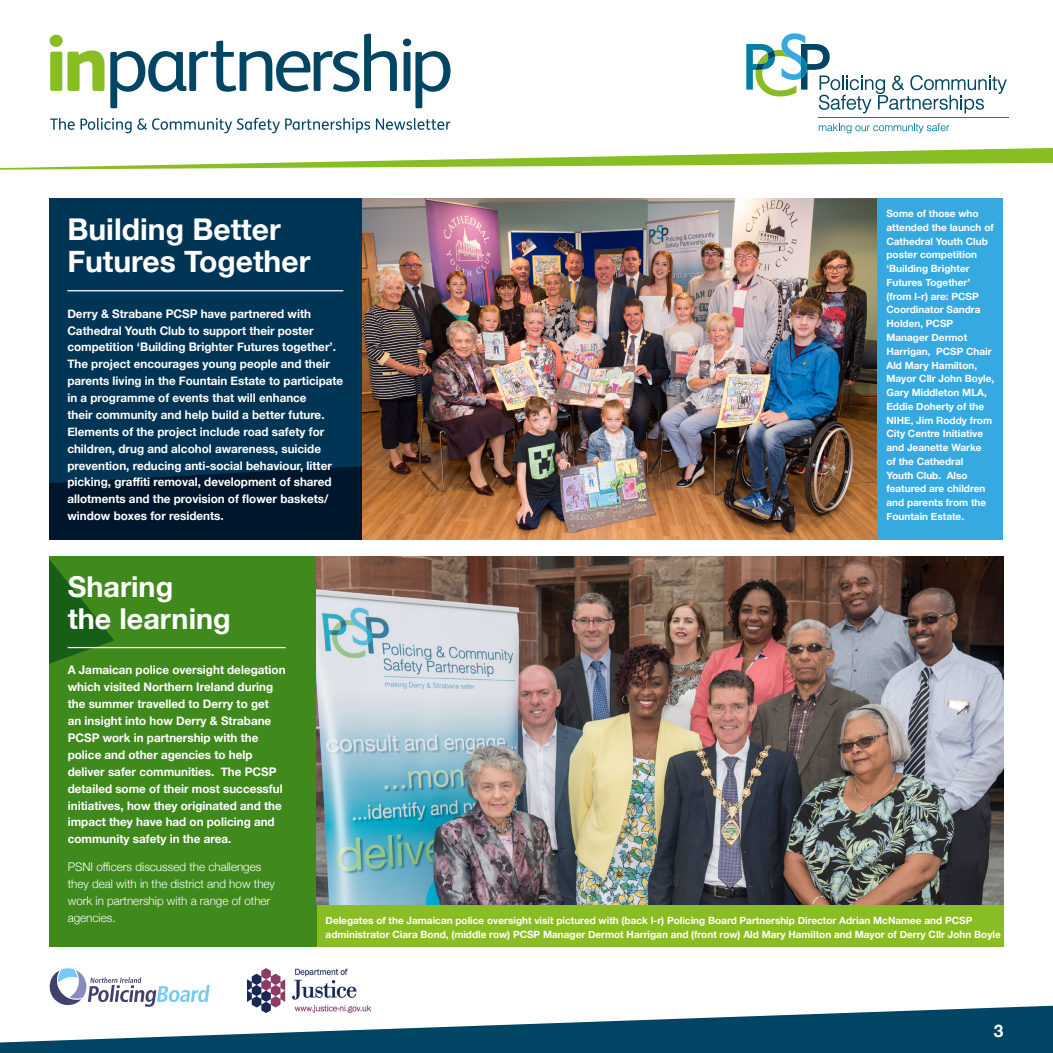
<style>
.page{position:relative;width:1053px;height:1053px;background:#fff}
.page>*{position:absolute;margin:0;border:0;box-sizing:border-box;transform-origin:0 0}
._3_0_Header{font:700 30px/32.5px "Helvetica Neue";color:#fff}
._3_0_Header-2{font:700 28.75px/32.5px "Helvetica Neue";color:#fff}
.t1{font:700 17.38px "Helvetica Neue";color:#fff}
._1_0_Body{font:700 11.88px/16.9px "Helvetica Neue";color:#fff}
._1_0_Body-2{font:300 11.88px/16.9px "Helvetica Neue";color:#fff}
._4_0_Caption{font:700 10px/13.8px "Helvetica Neue";color:#fff}
</style>
<div class="page">
<svg style="left:0;top:1005px;width:1052px;height:47px;fill:#004563"></svg>
<svg style="left:7px;top:33px;width:1045px;height:135px"></svg>
<svg style="left:818px;top:123px;width:131px;height:10px"></svg>
<hr style="left:818px;top:117px;width:190px;height:1px;background:#007fa5">
<svg style="left:746px;top:33px;width:260px;height:80px"></svg>
<svg style="left:50px;top:35px;width:54px;height:56px"></svg>
<svg style="left:110px;top:34px;width:287px;height:74px"></svg>
<svg style="left:403px;top:39px;width:47px;height:69px"></svg>
<svg style="left:50px;top:118px;width:320px;height:15px"></svg>
<svg style="left:376px;top:118px;width:74px;height:12px"></svg>
<svg style="left:49px;top:968px;width:161px;height:38px"></svg>
<img style="left:248px;top:968px;width:122px;height:44px">
<div style="left:50px;top:556px;width:267px;height:390px;background:#408a1d"></div>
<svg style="left:50px;top:556px;width:64px;height:289px;background:#38811b"></svg>
<svg style="left:50px;top:198px;width:313px;height:341px;background:#002f4d"></svg>
<hr style="left:67px;top:290px;width:276px;height:1px;background:#fff">
<hr style="left:68px;top:647px;width:217px;height:1px;background:#fff">
<img style="left:363px;top:198px;width:514px;height:341px">
<div style="left:877px;top:198px;width:126px;height:341px;background:#36a9e1"></div>
<img style="left:317px;top:556px;width:686px;height:349px">
<div style="left:317px;top:905px;width:686px;height:41px;background:#89bd24"></div>
<p class="_3_0_Header" style="left:67px;top:214px;width:244px">Building Better<br>Futures Together</p>
<p class="_1_0_Body" style="left:67px;top:305px;width:277px">Derry &amp; Strabane PCSP have partnered with Cathedral Youth Club to support their poster competition ‘Building Brighter Futures together’.<br>The project encourages young people and their parents living in the Fountain Estate to participate in a programme of events that will enhance<br>their community and help build a better future.<br>Elements of the project include road safety for children, drug and alcohol awareness, suicide prevention, reducing anti-social behaviour, litter picking, graffiti removal, development of shared allotments and the provision of flower baskets/ window boxes for residents.</p>
<p class="_4_0_Caption" style="left:886px;top:207px;width:109px">Some of those who attended the launch of<br>Cathedral Youth Club poster competition ‘Building Brighter<br>Futures Together’ (from l-r) are: PCSP<br>Coordinator Sandra<br>Holden, PCSP<br>Manager Dermot<br>Harrigan, PCSP Chair<br>Ald Mary Hamilton,<br>Mayor Cllr John Boyle,<br>Gary Middleton MLA,<br>Eddie Doherty of the<br>NIHE, Jim Roddy from<br>City Centre Initiative and Jeanette Warke<br>of the Cathedral<br>Youth Club. Also featured are children and parents from the<br>Fountain Estate.</p>
<p class="_3_0_Header-2" style="left:68px;top:571px;width:164px">Sharing<br>the learning</p>
<p class="_1_0_Body" style="left:68px;top:662px;width:219px">A Jamaican police oversight delegation which visited Northern Ireland during the summer travelled to Derry to get<br>an insight into how Derry &amp; Strabane PCSP work in partnership with the police and other agencies to help deliver safer communities. The PCSP detailed some of their most successful initiatives, how they originated and the impact they have had on policing and community safety in the area.</p>
<p class="_1_0_Body-2" style="left:68px;top:857px;width:209px">PSNI officers discussed the challenges they deal with in the district and how they work in partnership with a range of other agencies.</p>
<p class="_4_0_Caption" style="left:325px;top:913px;width:676px">Delegates of the Jamaican police oversight visit pictured with (back l-r) Policing Board Partnership Director Adrian McNamee and PCSP administrator Ciara Bond, (middle row) PCSP Manager Dermot Harrigan and (front row) Ald Mary Hamilton and Mayor of Derry Cllr John Boyle</p>
<h3 class="t1" style="left:993px;top:1016px;width:11px">3</h3>
</div>
